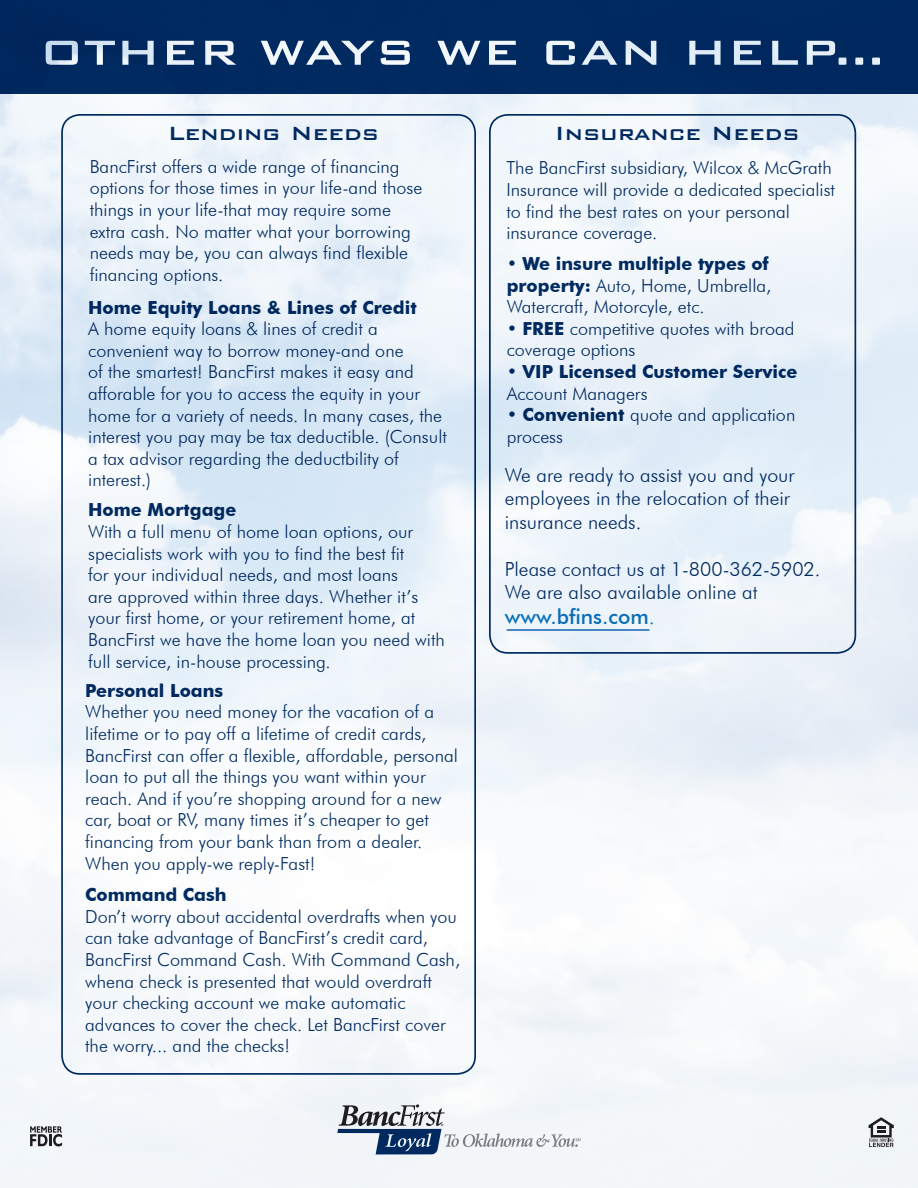
<style>
.page{position:relative;width:918px;height:1188px;background:#fff}
.page>*{position:absolute;margin:0;border:0;box-sizing:border-box;transform-origin:0 0}
.t1{font:500 46.5px "Bank Gothic BT";color:#fff;scale:1.09 1}
.t2{font:500 25.5px "Bank Gothic BT";color:#002c62}
.t3{font:500 21px "Futura BT";color:#0c73ba}
.t4{font:300 19.5px/23.4px "Futura BT";color:#002c62}
.t5{font:300 18px/21.6px "Futura BT";color:#002c62}
.t6{font:700 18px/21.6px "Futura BT";color:#002c62}
.s1{font-weight:700}
.s2{font-weight:300}
</style>
<div class="page">
<img style="left:0;top:0;width:918px;height:1188px">
<h1 class="t1" style="left:40px;top:27px;width:777px">OTHER WAYS WE CAN HELP...</h1>
<h2 class="t2" style="left:168px;top:120px;width:213px">Lending N eeds</h2>
<h2 class="t2" style="left:555px;top:120px;width:246px">I nsurance N eeds</h2>
<p class="t5" style="left:90px;top:156px;width:334px">BancFirst offers a wide range of financing options for those times in your life-and those things in your life-that may require some extra cash. No matter what your borrowing needs may be, you can always find flexible financing options.</p>
<p class="t6" style="left:88px;top:296px;width:330px">Home Equity Loans &amp; Lines of Credit</p>
<p class="t5" style="left:88px;top:318px;width:360px">A home equity loans &amp; lines of credit a convenient way to borrow money-and one<br>of the smartest! BancFirst makes it easy and afforable for you to access the equity in your home for a variety of needs. In many cases, the interest you pay may be tax deductible. (Consult a tax advisor regarding the deductbility of interest.)</p>
<p class="t6" style="left:88px;top:499px;width:150px">Home Mortgage</p>
<p class="t5" style="left:88px;top:521px;width:358px">With a full menu of home loan options, our specialists work with you to find the best fit<br>for your individual needs, and most loans<br>are approved within three days. Whether it’s your first home, or your retirement home, at BancFirst we have the home loan you need with full service, in-house processing.</p>
<p class="t6" style="left:85px;top:680px;width:140px">Personal Loans</p>
<p class="t5" style="left:85px;top:701px;width:374px">Whether you need money for the vacation of a lifetime or to pay off a lifetime of credit cards, BancFirst can offer a flexible, affordable, personal loan to put all the things you want within your reach. And if you’re shopping around for a new car, boat or RV, many times it’s cheaper to get financing from your bank than from a dealer.<br>When you apply-we reply-Fast!</p>
<p class="t6" style="left:85px;top:884px;width:143px">Command Cash</p>
<p class="t5" style="left:85px;top:905px;width:376px">Don’t worry about accidental overdrafts when you can take advantage of BancFirst’s credit card, BancFirst Command Cash. With Command Cash, whena check is presented that would overdraft your checking account we make automatic advances to cover the check. Let BancFirst cover the worry... and the checks!</p>
<p class="t5" style="left:506px;top:157px;width:330px">The BancFirst subsidiary, Wilcox &amp; McGrath Insurance will provide a dedicated specialist to find the best rates on your personal insurance coverage.</p>
<p class="t5" style="left:507px;top:253px;width:266px">• <span class="s1">We insure multiple types of property:</span> Auto, Home, Umbrella,<br>Watercraft, Motorcyle, etc.</p>
<p class="t5" style="left:507px;top:317px;width:289px">• <span class="s1">FREE</span> competitive quotes with broad coverage options</p>
<p class="t6" style="left:507px;top:361px;width:292px"><span class="s2">•</span> VIP Licensed Customer Service<br><span class="s2">Account Managers</span></p>
<p class="t5" style="left:507px;top:404px;width:290px">• <span class="s1">Convenient</span> quote and application process</p>
<p class="t4" style="left:505px;top:463px;width:291px">We are ready to assist you and your employees in the relocation of their insurance needs.</p>
<p class="t4" style="left:505px;top:557px;width:317px">Please contact us at 1-800-362-5902.<br>We are also available online at</p>
<p class="t3" style="left:505px;top:604px;width:152px">www.bfins.com<span class="s2">.</span></p>
</div>
